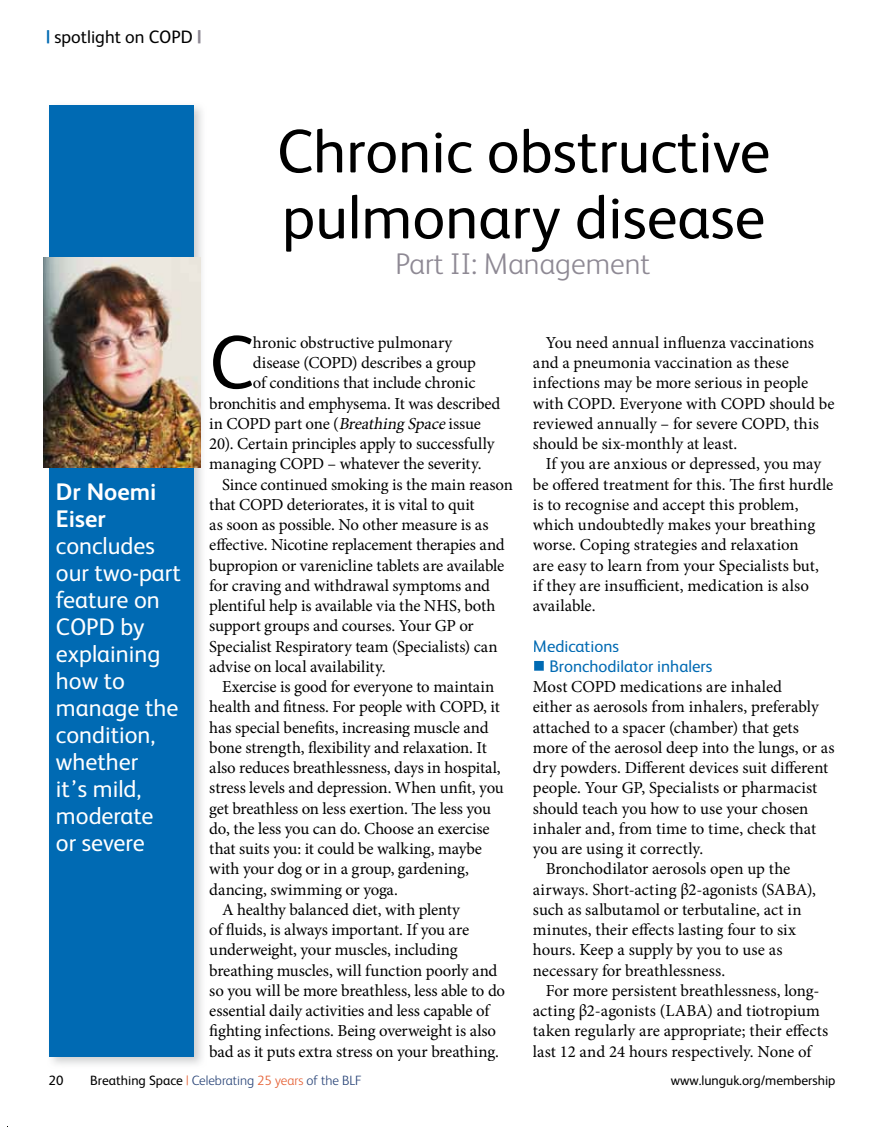
<style>
.page{position:relative;width:872px;height:1127px;background:#fff}
.page>*{position:absolute;margin:0;border:0;box-sizing:border-box;transform-origin:0 0}
.t1{font:75.6px "FS Albert";color:#000}
.t2{font:61.5px/66px "FS Albert";color:#000}
.t3{font:300 30px "FS Albert";color:#8e8994}
.t4{font:24px/27px "FS Albert";color:#fff}
.t5{font:700 24px/27px "FS Albert";color:#fff}
.t6{font:18px "FS Albert";color:#000}
.t7{font:16.8px/20.2px "Minion Pro";letter-spacing:-.005em;color:#000}
.t8{font:16.8px "FS Albert";color:#006ab3}
.t9{font:300 13.5px "FS Albert";color:#2b4679}
.t10{font:13.5px "FS Albert";color:#000}
.s1{font-weight:700;color:#006ab3}
.s2{font-weight:800;color:#8e8994}
.s3{font-style:italic}
.s4{font-weight:400;color:#000}
.s5{color:#e56034}
</style>
<div class="page">
<img style="left:46px;top:105px;width:156px;height:960px">
<div style="left:50px;top:105px;width:144px;height:952px;background:#006ab3"></div>
<img style="left:44px;top:257px;width:157px;height:210px">
<p class="t6" style="left:46px;top:25px;width:157px"><span class="s1">|</span> spotlight on COPD <span class="s2">|</span></p>
<h3 class="t5" style="left:56px;top:477px;width:102px">Dr Noemi<br>Eiser</h3>
<h3 class="t4" style="left:56px;top:531px;width:126px">concludes our two-part feature on<br>COPD by explaining how to manage the condition, whether<br>it’s mild, moderate<br>or severe</h3>
<h2 class="t2" style="left:277px;top:115px;width:495px">Chronic obstructive pulmonary disease</h2>
<h3 class="t3" style="left:395px;top:244px;width:256px">Part II: Management</h3>
<h1 class="t1" style="left:209px;top:312px;width:46px">C</h1>
<p class="t7" style="left:253px;top:332px;width:201px">hronic obstructive pulmonary</p>
<p class="t7" style="left:253px;top:353px;width:224px">disease (COPD) describes a group</p>
<p class="t7" style="left:253px;top:373px;width:224px">of conditions that include chronic</p>
<p class="t7" style="left:209px;top:393px;width:293px">bronchitis and emphysema. It was described</p>
<p class="t7" style="left:209px;top:413px;width:273px">in COPD part one (<span class="s3">BreathingSpace</span>issue</p>
<p class="t7" style="left:209px;top:434px;width:286px">20). Certain principles apply to successfully</p>
<p class="t7" style="left:209px;top:454px;width:274px">managing COPD – whatever the severity.</p>
<p class="t7" style="left:222px;top:474px;width:292px">Since continued smoking is the main reason</p>
<p class="t7" style="left:209px;top:494px;width:267px">that COPD deteriorates, it is vital to quit</p>
<p class="t7" style="left:209px;top:515px;width:281px">as soon as possible. No other measure is as</p>
<p class="t7" style="left:209px;top:535px;width:297px">effective. Nicotine replacement therapies and</p>
<p class="t7" style="left:209px;top:555px;width:296px">bupropion or varenicline tablets are available</p>
<p class="t7" style="left:209px;top:575px;width:282px">for craving and withdrawal symptoms and</p>
<p class="t7" style="left:209px;top:596px;width:288px">plentiful help is available via the NHS, both</p>
<p class="t7" style="left:209px;top:616px;width:266px">support groups and courses. Your GP or</p>
<p class="t7" style="left:209px;top:636px;width:290px">Specialist Respiratory team (Specialists) can</p>
<p class="t7" style="left:209px;top:656px;width:178px">advise on local availability.</p>
<p class="t7" style="left:222px;top:677px;width:274px">Exercise is good for everyone to maintain</p>
<p class="t7" style="left:209px;top:697px;width:292px">health and fitness. For people with COPD, it</p>
<p class="t7" style="left:209px;top:717px;width:281px">has special benefits, increasing muscle and</p>
<p class="t7" style="left:209px;top:737px;width:279px">bone strength, flexibility and relaxation. It</p>
<p class="t7" style="left:209px;top:758px;width:293px">also reduces breathlessness, days in hospital,</p>
<p class="t7" style="left:209px;top:778px;width:296px">stress levels and depression. When unfit, you</p>
<p class="t7" style="left:209px;top:798px;width:283px">get breathless on less exertion. The less you</p>
<p class="t7" style="left:209px;top:818px;width:282px">do, the less you can do. Choose an exercise</p>
<p class="t7" style="left:209px;top:839px;width:274px">that suits you: it could be walking, maybe</p>
<p class="t7" style="left:209px;top:859px;width:261px">with your dog or in a group, gardening,</p>
<p class="t7" style="left:209px;top:879px;width:190px">dancing, swimming or yoga.</p>
<p class="t7" style="left:222px;top:899px;width:239px">A healthy balanced diet, with plenty</p>
<p class="t7" style="left:209px;top:919px;width:261px">of fluids, is always important. If you are</p>
<p class="t7" style="left:209px;top:940px;width:250px">underweight, your muscles, including</p>
<p class="t7" style="left:209px;top:960px;width:290px">breathing muscles, will function poorly and</p>
<p class="t7" style="left:209px;top:980px;width:297px">so you will be more breathless, less able to do</p>
<p class="t7" style="left:209px;top:1000px;width:281px">essential daily activities and less capable of</p>
<p class="t7" style="left:209px;top:1021px;width:288px">fighting infections. Being overweight is also</p>
<p class="t7" style="left:209px;top:1041px;width:291px">bad as it puts extra stress on your breathing.</p>
<p class="t7" style="left:533px;top:332px;width:303px;text-indent:13px">You need annual influenza vaccinations and a pneumonia vaccination as these infections may be more serious in people with COPD. Everyone with COPD should be reviewed annually – for severe COPD, this should be six-monthly at least.</p>
<p class="t7" style="left:533px;top:454px;width:302px;text-indent:13px">If you are anxious or depressed, you may be offered treatment for this. The first hurdle is to recognise and accept this problem, which undoubtedly makes your breathing worse. Coping strategies and relaxation<br>are easy to learn from your Specialists but,<br>if they are insufficient, medication is also available.</p>
<p class="t8" style="left:533px;top:635px;width:88px">Medications</p>
<p class="t8" style="left:533px;top:655px;width:181px">■ Bronchodilator inhalers</p>
<p class="t7" style="left:533px;top:677px;width:251px">Most COPD medications are inhaled</p>
<p class="t7" style="left:533px;top:697px;width:287px">either as aerosols from inhalers, preferably</p>
<p class="t7" style="left:533px;top:717px;width:268px">attached to a spacer (chamber) that gets</p>
<p class="t7" style="left:533px;top:737px;width:303px">more of the aerosol deep into the lungs, or as</p>
<p class="t7" style="left:533px;top:758px;width:297px">dry powders. Different devices suit different</p>
<p class="t7" style="left:533px;top:778px;width:286px">people. Your GP, Specialists or pharmacist</p>
<p class="t7" style="left:533px;top:798px;width:277px">should teach you how to use your chosen</p>
<p class="t7" style="left:533px;top:818px;width:285px">inhaler and, from time to time, check that</p>
<p class="t7" style="left:533px;top:839px;width:172px">you are using it correctly.</p>
<p class="t7" style="left:545px;top:859px;width:246px">Bronchodilator aerosols open up the</p>
<p class="t7" style="left:533px;top:879px;width:284px">airways. Short-acting β2-agonists (SABA),</p>
<p class="t7" style="left:533px;top:899px;width:270px">such as salbutamol or terbutaline, act in</p>
<p class="t7" style="left:533px;top:919px;width:265px">minutes, their effects lasting four to six</p>
<p class="t7" style="left:533px;top:940px;width:251px">hours. Keep a supply by you to use as</p>
<p class="t7" style="left:533px;top:960px;width:194px">necessary for breathlessness.</p>
<p class="t7" style="left:545px;top:980px;width:275px">For more persistent breathlessness, long-</p>
<p class="t7" style="left:533px;top:1000px;width:289px">acting β2-agonists (LABA) and tiotropium</p>
<p class="t7" style="left:533px;top:1021px;width:297px">taken regularly are appropriate; their effects</p>
<p class="t7" style="left:533px;top:1041px;width:280px">last 12 and 24 hours respectively. None of</p>
<p class="t10" style="left:49px;top:1071px;width:16px">20</p>
<p class="t9" style="left:90px;top:1071px;width:273px"><span class="s4">Breathing Space</span> <span class="s5">|</span> Celebrating <span class="s5">25 years</span> of the BLF</p>
<p class="t10" style="left:670px;top:1071px;width:166px">www.lunguk.org/membership</p>
</div>
